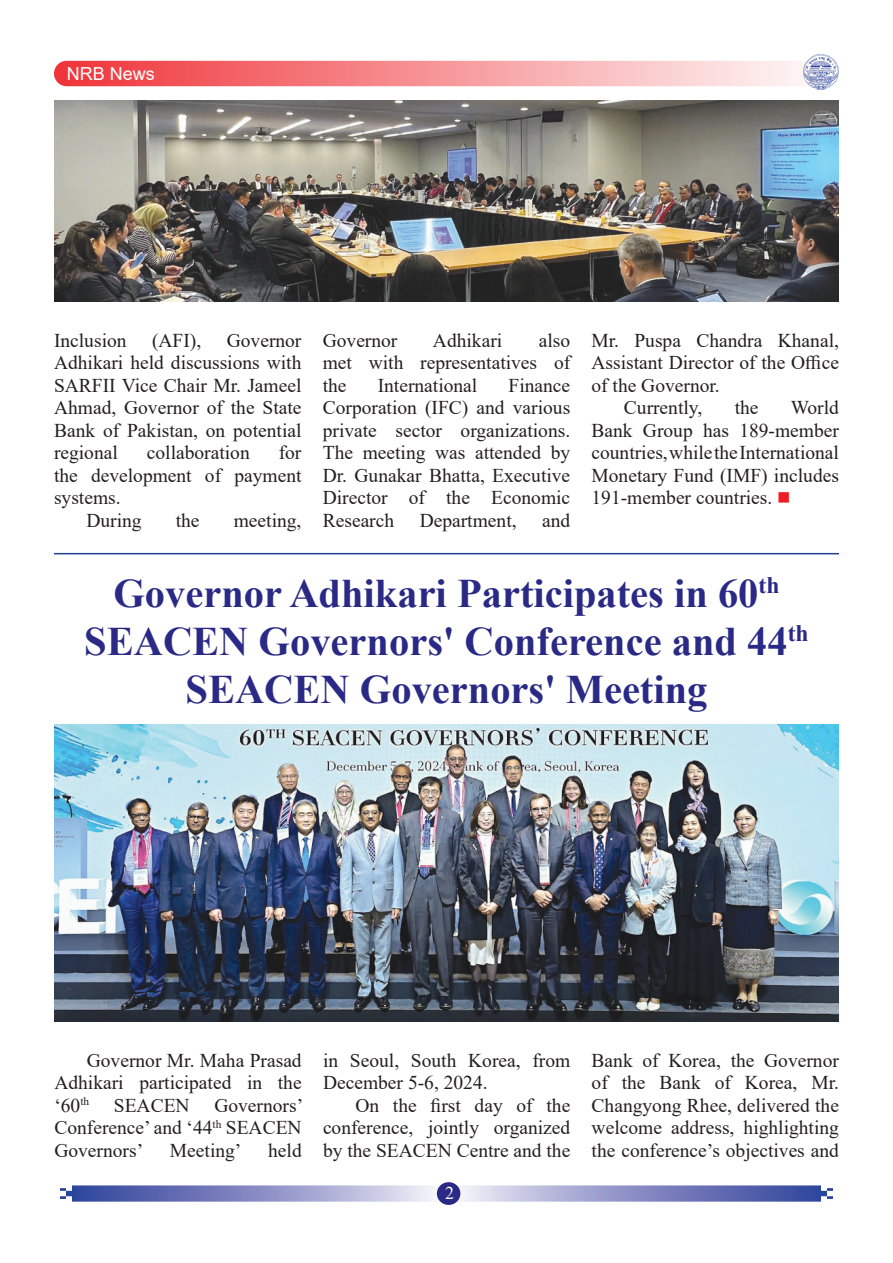
<style>
.page{position:relative;width:893px;height:1263px;background:#fff}
.page>*{position:absolute;margin:0;border:0;box-sizing:border-box;transform-origin:0 0}
.Heading{font:700 40.5px/48px "Times New Roman";color:#2a2a86;text-align:center}
.Body_Text{font:19.5px/22.5px "Times New Roman";color:#231f20;text-align:justify}
.t1{font:18px "Arial";color:#fff}
.t2{font:18px "Times New Roman";color:#fff}
.s1{color:#ee1d23}
</style>
<div class="page">
<div style="left:54px;top:61px;width:782px;height:25px;background:linear-gradient(to right,#ef3338,#fefdfd);border-radius:13px"></div>
<svg style="left:60px;top:1185px;width:773px;height:17px;background:#9197c9"></svg>
<div style="left:437px;top:1182px;width:23px;height:23px;background:#2a2a86;border-radius:50%"></div>
<svg style="left:803px;top:54px;width:36px;height:36px"></svg>
<img style="left:54px;top:101px;width:785px;height:201px">
<img style="left:54px;top:725px;width:785px;height:296px">
<hr style="left:54px;top:553px;width:785px;height:1px;background:#223f99">
<p class="t1" style="left:67px;top:62px;width:90px">NRB News</p>
<p class="Body_Text" style="left:54px;top:328px;width:74px">Inclusion</p>
<p class="Body_Text" style="left:152px;top:328px;width:51px">(AFI),</p>
<p class="Body_Text" style="left:54px;top:328px;width:249px;text-indent:173px">Governor Adhikari held discussions with SARFII Vice Chair Mr. Jameel Ahmad, Governor of the State Bank of Pakistan, on potential regional</p>
<p class="Body_Text" style="left:147px;top:441px;width:104px">collaboration</p>
<p class="Body_Text" style="left:54px;top:441px;width:249px;text-indent:225px">for the development of payment systems.</p>
<p class="Body_Text" style="left:86px;top:508px;width:57px">During</p>
<p class="Body_Text" style="left:176px;top:508px;width:25px">the</p>
<p class="Body_Text" style="left:234px;top:508px;width:69px">meeting,</p>
<p class="Body_Text" style="left:323px;top:328px;width:249px;text-indent:216px">also met with representatives of the</p>
<p class="Body_Text" style="left:323px;top:328px;width:76px">Governor</p>
<p class="Body_Text" style="left:433px;top:328px;width:71px">Adhikari</p>
<p class="Body_Text" style="left:323px;top:373px;width:249px;text-indent:186px">Finance Corporation (IFC) and various private sector organizations.<br>The meeting was attended by Dr. Gunakar Bhatta, Executive Director of the Economic Research</p>
<p class="Body_Text" style="left:378px;top:373px;width:101px">International</p>
<p class="Body_Text" style="left:420px;top:508px;width:98px">Department,</p>
<p class="Body_Text" style="left:542px;top:508px;width:30px">and</p>
<p class="Body_Text" style="left:591px;top:328px;width:249px">Mr. Puspa Chandra Khanal, Assistant Director of the Office of the Governor.</p>
<p class="Body_Text" style="left:624px;top:396px;width:80px">Currently,</p>
<p class="Body_Text" style="left:735px;top:396px;width:25px">the</p>
<p class="Body_Text" style="left:591px;top:396px;width:249px;text-indent:199px">World Bank Group has 189-member countries, while the International Monetary Fund (IMF) includes 191-member countries. <span class="s1">■</span></p>
<p class="Heading" style="left:84px;top:568px;width:726px">Governor Adhikari Participates in 60<sup>th<br></sup>SEACEN Governors' Conference and 44<sup>th<br></sup>SEACEN Governors' Meeting</p>
<p class="Body_Text" style="left:54px;top:1048px;width:249px;text-indent:32px">Governor Mr. Maha Prasad Adhikari participated in the ‘60<sup>th</sup></p>
<p class="Body_Text" style="left:54px;top:1093px;width:250px;text-indent:160px">Governors’ Conference’ and ‘44<sup>th</sup> SEACEN Governors’</p>
<p class="Body_Text" style="left:114px;top:1093px;width:77px">SEACEN</p>
<p class="Body_Text" style="left:170px;top:1138px;width:73px">Meeting’</p>
<p class="Body_Text" style="left:268px;top:1138px;width:35px">held</p>
<p class="Body_Text" style="left:323px;top:1048px;width:249px">in Seoul, South Korea, from<br>December 5-6, 2024.</p>
<p class="Body_Text" style="left:323px;top:1093px;width:249px;text-indent:32px">On the first day of the conference, jointly organized by the SEACEN Centre and the</p>
<p class="t2" style="left:445px;top:1180px;width:10px">2</p>
<p class="Body_Text" style="left:592px;top:1048px;width:249px">Bank of Korea, the Governor of the Bank of Korea, Mr.<br>Changyong Rhee, delivered the welcome address, highlighting the conference’s objectives and</p>
</div>
